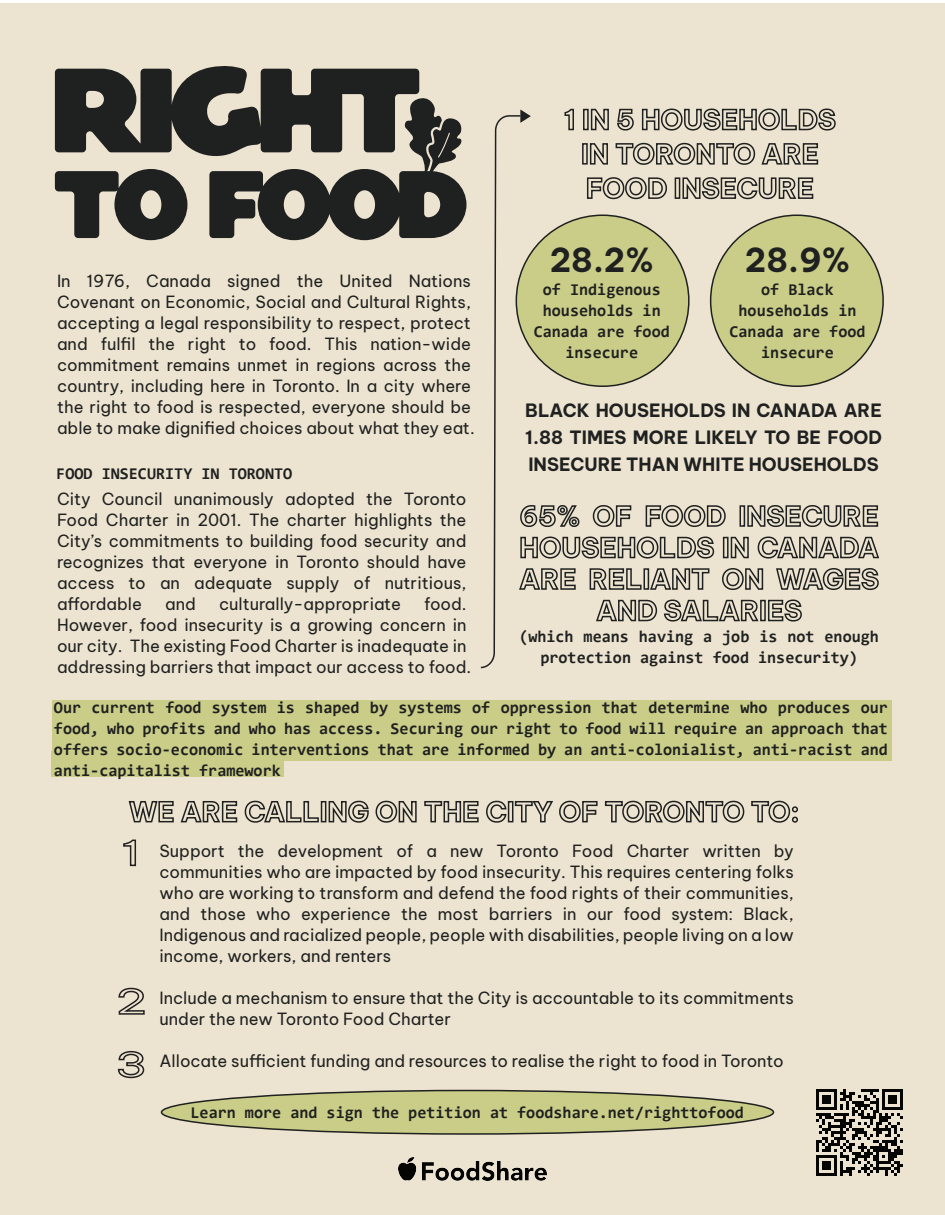
<style>
.page{position:relative;width:945px;height:1215px;background:#fff}
.page>*{position:absolute;margin:0;border:0;box-sizing:border-box;transform-origin:0 0}
.t1{font:700 32.55px "Be Vietnam Pro";color:#1f2020}
.t2{font:700 18px/27px "Be Vietnam Pro";color:#1f2020;text-align:justify}
.t3{font:16.5px/21px "Be Vietnam Pro";color:#1f2020}
.t4{font:700 16.5px/21px "Consolas";color:#1f2020;text-align:center}
</style>
<div class="page">
<div style="left:0;top:3px;width:945px;height:1212px;background:#ece4d0"></div>
<img style="left:398px;top:1158px;width:149px;height:23px">
<svg style="left:55px;top:66px;width:411px;height:174px"></svg>
<svg style="left:479px;top:115px;width:43px;height:1066px"></svg>
<svg style="left:520px;top:109px;width:11px;height:14px"></svg>
<div style="left:52px;top:700px;width:840px;height:60px;background:#c9cd87"></div>
<div style="left:51px;top:752px;width:233px;height:25px;background:#c9cd87"></div>
<div style="left:162px;top:1090px;width:612px;height:44px;background:#c9cd87;border-radius:50%"></div>
<div style="left:161px;top:1090px;width:613px;height:45px;border:2px solid #1f2020;border-radius:50%"></div>
<svg style="left:123px;top:839px;width:14px;height:28px"></svg>
<svg style="left:118px;top:987px;width:27px;height:28px"></svg>
<svg style="left:117px;top:1050px;width:28px;height:29px"></svg>
<svg style="left:128px;top:801px;width:110px;height:22px"></svg>
<svg style="left:244px;top:800px;width:75px;height:23px"></svg>
<div style="left:321px;top:801px;width:5px;height:21px;border:2px solid #1f2020"></div>
<svg style="left:328px;top:800px;width:89px;height:23px"></svg>
<svg style="left:424px;top:801px;width:55px;height:22px"></svg>
<svg style="left:485px;top:800px;width:22px;height:24px"></svg>
<div style="left:508px;top:801px;width:5px;height:21px;border:2px solid #1f2020"></div>
<svg style="left:514px;top:800px;width:84px;height:24px"></svg>
<svg style="left:604px;top:800px;width:194px;height:23px"></svg>
<div style="left:516px;top:215px;width:173px;height:171px;background:#c9cd87;border-radius:50%"></div>
<div style="left:711px;top:215px;width:172px;height:171px;background:#c9cd87;border-radius:50%"></div>
<svg style="left:564px;top:108px;width:10px;height:23px"></svg>
<div style="left:583px;top:109px;width:6px;height:21px;border:2px solid #1f2020"></div>
<svg style="left:590px;top:108px;width:19px;height:23px"></svg>
<svg style="left:617px;top:108px;width:17px;height:23px"></svg>
<svg style="left:641px;top:108px;width:195px;height:23px"></svg>
<div style="left:582px;top:143px;width:6px;height:22px;border:2px solid #1f2020"></div>
<svg style="left:589px;top:143px;width:19px;height:22px"></svg>
<svg style="left:615px;top:142px;width:204px;height:23px"></svg>
<svg style="left:586px;top:177px;width:81px;height:23px"></svg>
<div style="left:675px;top:177px;width:5px;height:22px;border:2px solid #1f2020"></div>
<svg style="left:682px;top:177px;width:132px;height:23px"></svg>
<svg style="left:519px;top:504px;width:61px;height:24px"></svg>
<svg style="left:592px;top:505px;width:40px;height:22px"></svg>
<svg style="left:645px;top:505px;width:81px;height:22px"></svg>
<div style="left:740px;top:505px;width:5px;height:22px;border:2px solid #1f2020"></div>
<svg style="left:747px;top:505px;width:132px;height:22px"></svg>
<svg style="left:520px;top:535px;width:195px;height:25px"></svg>
<div style="left:723px;top:537px;width:6px;height:21px;border:2px solid #1f2020"></div>
<svg style="left:730px;top:536px;width:19px;height:23px"></svg>
<svg style="left:757px;top:536px;width:122px;height:23px"></svg>
<svg style="left:518px;top:567px;width:58px;height:24px"></svg>
<svg style="left:589px;top:568px;width:53px;height:22px"></svg>
<div style="left:644px;top:568px;width:5px;height:22px;border:2px solid #1f2020"></div>
<svg style="left:649px;top:568px;width:61px;height:22px"></svg>
<svg style="left:722px;top:568px;width:42px;height:22px"></svg>
<svg style="left:776px;top:568px;width:103px;height:22px"></svg>
<svg style="left:596px;top:599px;width:163px;height:23px"></svg>
<div style="left:760px;top:600px;width:6px;height:21px;border:2px solid #1f2020"></div>
<svg style="left:768px;top:599px;width:34px;height:23px"></svg>
<svg style="left:816px;top:1089px;width:87px;height:87px"></svg>
<p class="t3" style="left:57px;top:269px;width:419px">In 1976, Canada signed the United Nations Covenant on Economic, Social and Cultural Rights, accepting a legal responsibility to respect, protect and fulfil the right to food. This nation-wide commitment remains unmet in regions across the country, including here in Toronto. In a city where the right to food is respected, everyone should be able to make dignified choices about what they eat.</p>
<p class="t4" style="left:56px;top:463px;width:237px">FOOD INSECURITY IN TORONTO</p>
<h1 class="t1" style="left:550px;top:232px;width:106px">28.2%</h1>
<h1 class="t1" style="left:745px;top:232px;width:107px">28.9%</h1>
<p class="t4" style="left:534px;top:279px;width:138px">of Indigenous households in<br>Canada are food insecure</p>
<p class="t4" style="left:729px;top:279px;width:138px">of Black households in<br>Canada are food insecure</p>
<p class="t2" style="left:525px;top:395px;width:358px">BLACK HOUSEHOLDS IN CANADA ARE 1.88 TIMES MORE LIKELY TO BE FOOD INSECURE THAN WHITE HOUSEHOLDS</p>
<p class="t3" style="left:57px;top:486px;width:411px;text-align:justify">City Council unanimously adopted the Toronto Food Charter in 2001. The charter highlights the City’s commitments to building food security and recognizes that everyone in Toronto should have access to an adequate supply of nutritious, affordable</p>
<p class="t3" style="left:57px;top:591px;width:416px;text-indent:367px">food.<br>However, food insecurity is a growing concern in our city. The existing Food Charter is inadequate in addressing barriers that impact our access to food.</p>
<p class="t4" style="left:54px;top:697px;width:836px;text-align:justify">Our current food system is shaped by systems of oppression that determine who produces our food, who profits and who has access. Securing our right to food will require an approach that offers socio-economic interventions that are informed by an anti-colonialist, anti-racist and anti-capitalist framework</p>
<p class="t3" style="left:165px;top:591px;width:32px">and</p>
<p class="t3" style="left:219px;top:591px;width:183px">culturally-appropriate</p>
<p class="t4" style="left:519px;top:625px;width:361px">(which means having a job is not enough protection against food insecurity)</p>
<p class="t3" style="left:159px;top:839px;width:636px;text-align:justify">Support the development of a new Toronto Food Charter written by communities who are impacted by food insecurity. This requires centering folks who are working to transform and defend the food rights of their communities, and those who experience the most barriers in our food system: Black, Indigenous and racialized people, people with disabilities, people living on a low income, workers, and renters</p>
<p class="t3" style="left:159px;top:986px;width:636px">Include a mechanism to ensure that the City is accountable to its commitments under the new Toronto Food Charter</p>
<p class="t3" style="left:159px;top:1049px;width:626px">Allocate sufficient funding and resources to realise the right to food in Toronto</p>
<p class="t4" style="left:191px;top:1102px;width:555px">Learn more and sign the petition at foodshare.net/righttofood</p>
</div>
